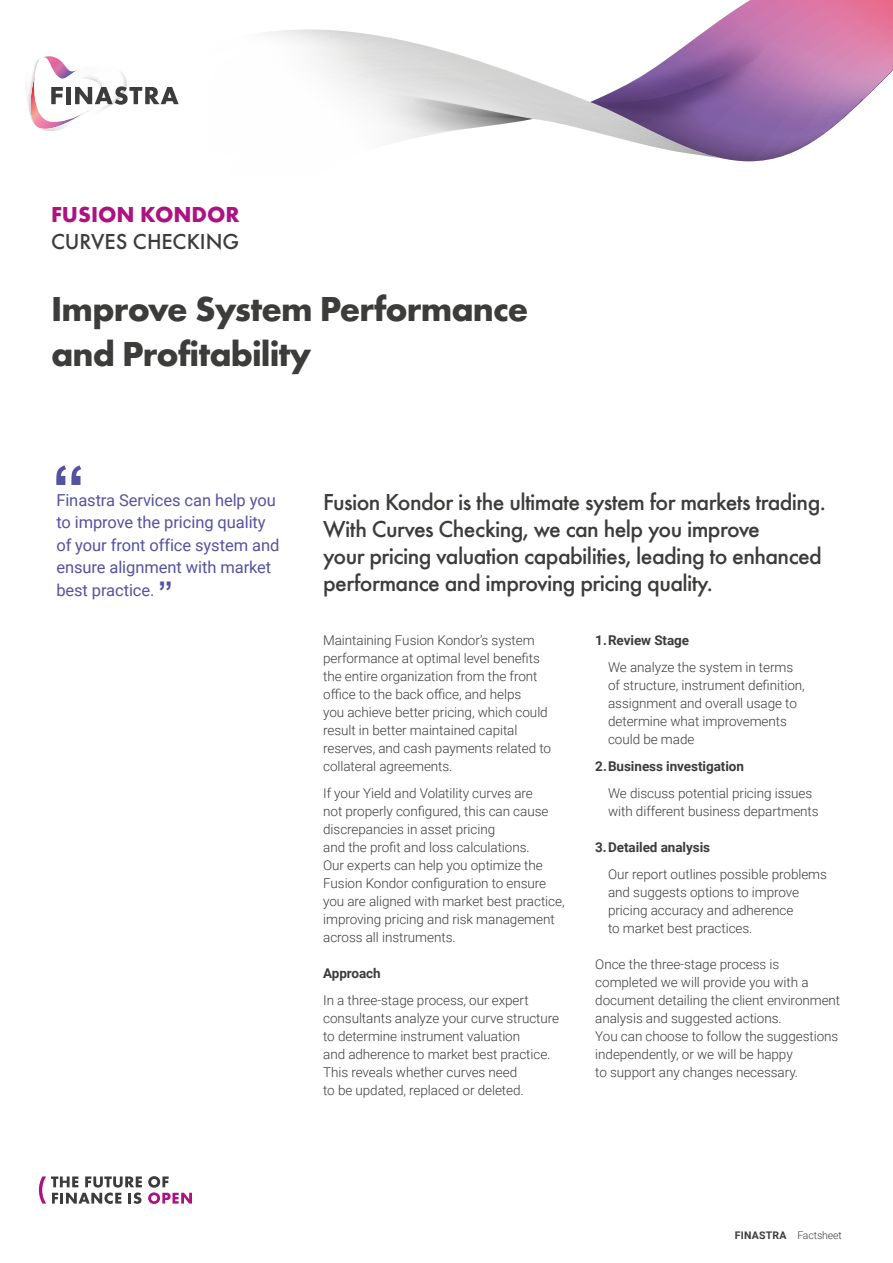
<style>
.page{position:relative;width:893px;height:1263px;background:#fff}
.page>*{position:absolute;margin:0;border:0;box-sizing:border-box;transform-origin:0 0}
.t1{font:700 66px "Arial";color:#55539f}
.t2{font:700 36px/45px "Futura EF";letter-spacing:-.025em;color:#3c3c3b}
.t3{font:500 24px/27px "Futura EF";letter-spacing:-.025em;color:#3c3c3b}
.t4{font:500 22.5px "Futura EF";letter-spacing:-.005em;color:#3c3c3b}
.t5{font:700 22.5px "Futura EF";color:#ad1380}
.t6{font:16.5px/22.5px "Roboto";letter-spacing:-.005em;color:#55539f}
.t7{font:300 13.5px/18px "Roboto";letter-spacing:-.005em;color:#3c3c3b}
.t8{font:700 13.5px "Roboto";letter-spacing:-.005em;color:#3c3c3b}
.t9{font:300 10.5px "Roboto";letter-spacing:-.01em;color:#3c3c3b}
.s1{font-family:"Arial";font-weight:700;font-size:28.5px}
.s2{font-weight:700}
</style>
<div class="page">
<svg style="left:269px;top:29px;width:321px;height:113px"></svg>
<svg style="left:590px;top:0;width:303px;height:161px"></svg>
<svg style="left:360px;top:93px;width:182px;height:42px"></svg>
<svg style="left:26px;top:56px;width:153px;height:75px"></svg>
<svg style="left:39px;top:1176px;width:103px;height:28px"></svg>
<svg style="left:148px;top:1176px;width:44px;height:28px"></svg>
<h3 class="t5" style="left:51px;top:201px;width:190px">FUSION KONDOR</h3>
<h3 class="t4" style="left:51px;top:228px;width:190px">CURVES CHECKING</h3>
<h2 class="t2" style="left:51px;top:286px;width:479px">Improve System Performance and Profitability</h2>
<h1 class="t1" style="left:52px;top:446px;width:34px">“</h1>
<p class="t6" style="left:56px;top:488px;width:224px">Finastra Services can help you to improve the pricing quality of your front office system and ensure alignment with market best practice. <span class="s1">”</span></p>
<h3 class="t3" style="left:323px;top:488px;width:504px">Fusion Kondor is the ultimate system for markets trading.<br>With Curves Checking, we can help you improve<br>your pricing valuation capabilities, leading to enhanced performance and improving pricing quality.</h3>
<p class="t7" style="left:323px;top:631px;width:229px">Maintaining Fusion Kondor’s system performance at optimal level benefits the entire organization from the front office to the back office, and helps<br>you achieve better pricing, which could result in better maintained capital reserves, and cash payments related to collateral agreements.</p>
<p class="t7" style="left:323px;top:784px;width:243px">If your Yield and Volatility curves are<br>not properly configured, this can cause discrepancies in asset pricing<br>and the profit and loss calculations.<br>Our experts can help you optimize the Fusion Kondor configuration to ensure you are aligned with market best practice, improving pricing and risk management across all instruments.</p>
<p class="t8" style="left:323px;top:964px;width:59px">Approach</p>
<p class="t7" style="left:323px;top:991px;width:238px">In a three-stage process, our expert consultants analyze your curve structure to determine instrument valuation<br>and adherence to market best practice.<br>This reveals whether curves need<br>to be updated, replaced or deleted.</p>
<p class="t8" style="left:595px;top:631px;width:95px">1.Review Stage</p>
<p class="t7" style="left:608px;top:658px;width:198px">We analyze the system in terms of structure, instrument definition, assignment and overall usage to determine what improvements could be made</p>
<p class="t8" style="left:595px;top:757px;width:150px">2.Business investigation</p>
<p class="t7" style="left:608px;top:784px;width:212px">We discuss potential pricing issues with different business departments</p>
<p class="t8" style="left:595px;top:838px;width:116px">3.Detailed analysis</p>
<p class="t7" style="left:608px;top:865px;width:220px">Our report outlines possible problems and suggests options to improve pricing accuracy and adherence<br>to market best practices.</p>
<p class="t7" style="left:595px;top:955px;width:246px">Once the three-stage process is completed we will provide you with a document detailing the client environment analysis and suggested actions.<br>You can choose to follow the suggestions independently, or we will be happy<br>to support any changes necessary.</p>
<p class="t9" style="left:735px;top:1228px;width:109px"><span class="s2">FINASTRA</span> Factsheet</p>
</div>
